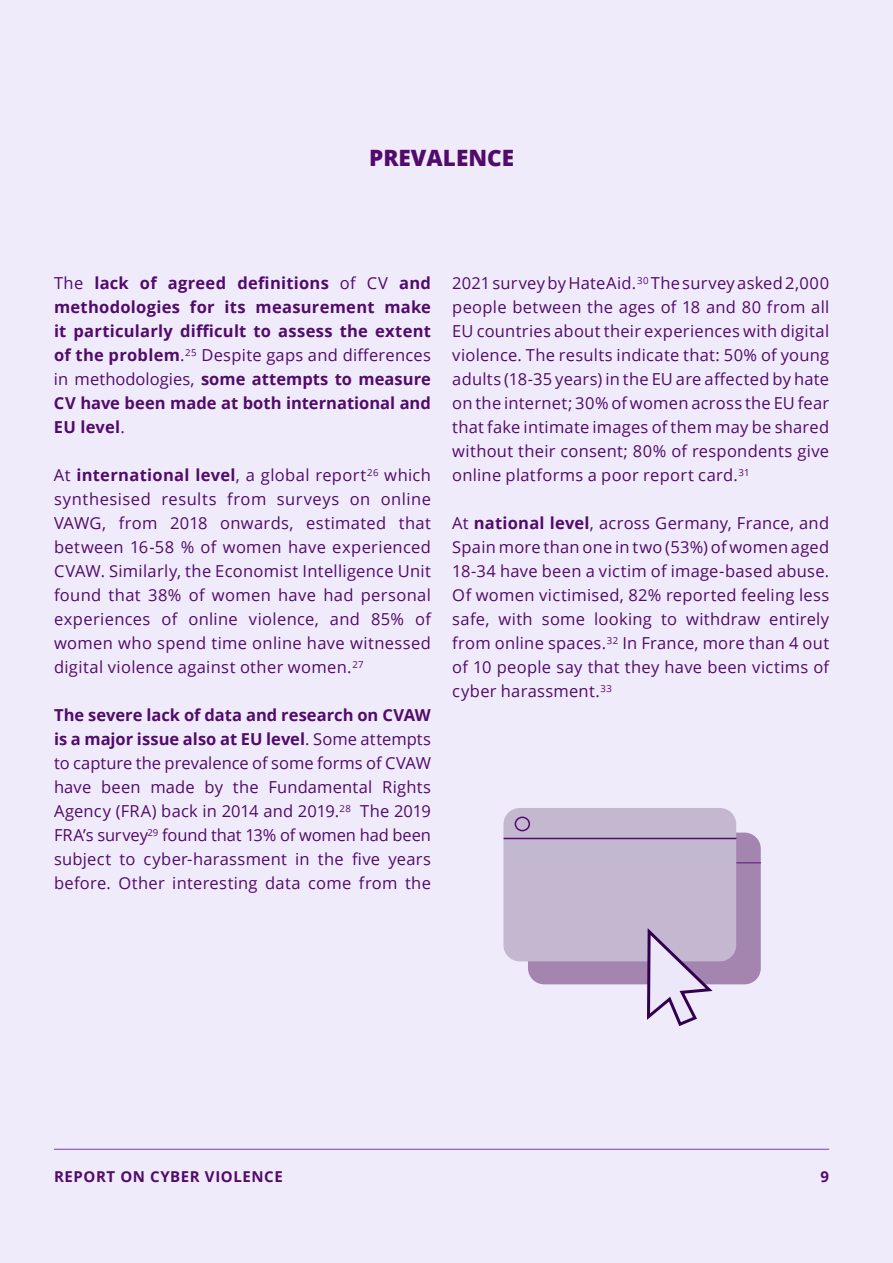
<style>
.page{position:relative;width:893px;height:1263px;background:#efebfb}
.page>*{position:absolute;margin:0;border:0;box-sizing:border-box;transform-origin:0 0}
.t1{font:800 22.5px "Open Sans";color:#520a6b}
.t2{font:16.5px/24px "Open Sans";letter-spacing:.02em;color:#520a6b;text-align:justify}
.t3{font:700 16.5px/24px "Open Sans";color:#520a6b;text-align:justify}
.t4{font:700 15px "Open Sans";letter-spacing:.04em;color:#520a6b}
.s1{font-weight:400}
.s2{font-weight:700}
</style>
<div class="page">
<hr style="left:54px;top:1149px;width:775px;height:1px;background:#7a3eba">
<div style="left:528px;top:832px;width:233px;height:152px;background:#a385b0;border-radius:16px"></div>
<div style="left:503px;top:808px;width:233px;height:153px;background:#c4b8d1;border-radius:16px"></div>
<svg style="left:503px;top:816px;width:258px;height:48px"></svg>
<svg style="left:645px;top:928px;width:71px;height:98px"></svg>
<h1 class="t1" style="left:369px;top:141px;width:146px">PREVALENCE</h1>
<p class="t3" style="left:54px;top:271px;width:378px"><span class="s1">The</span> lack of agreed definitions <span class="s1">of CV</span> and methodologies for its measurement make it particularly difficult to assess the extent of the problem<span class="s1">.</span><sup>25</sup> <span class="s1">Despite gaps and differences in methodologies,</span> some attempts to measure CV have been made at both international and EU level<span class="s1">.</span></p>
<p class="t2" style="left:54px;top:463px;width:378px">At <span class="s2">international level</span>, a global report<sup>26</sup> which synthesised results from surveys on online VAWG, from 2018 onwards, estimated that between 16-58 % of women have experienced CVAW. Similarly, the Economist Intelligence Unit found that 38% of women have had personal experiences of online violence, and 85% of women who spend time online have witnessed digital violence against other women.<sup>27</sup></p>
<p class="t2" style="left:54px;top:703px;width:378px"><span class="s2">The severe lack of data and research on CVAW is a major issue also at EU level</span>. Some attempts to capture the prevalence of some forms of CVAW have been made by the Fundamental Rights Agency (FRA) back in 2014 and 2019.<sup>28</sup> The 2019<br>FRA’s survey<sup>29</sup> found that 13% of women had been subject to cyber-harassment in the five years before. Other interesting data come from the</p>
<p class="t2" style="left:452px;top:271px;width:378px">2021 survey by HateAid.<sup>30</sup> The survey asked 2,000 people between the ages of 18 and 80 from all EU countries about their experiences with digital violence. The results indicate that: 50% of young adults (18-35 years) in the EU are affected by hate on the internet; 30% of women across the EU fear that fake intimate images of them may be shared without their consent; 80% of respondents give online platforms a poor report card.<sup>31</sup></p>
<p class="t2" style="left:452px;top:511px;width:378px">At <span class="s2">national level</span>, across Germany, France, and Spain more than one in two (53%) of women aged 18-34 have been a victim of image-based abuse.<br>Of women victimised, 82% reported feeling less safe, with some looking to withdraw entirely from online spaces.<sup>32</sup> In France, more than 4 out of 10 people say that they have been victims of cyber harassment.<sup>33</sup></p>
<p class="t4" style="left:54px;top:1166px;width:230px">REPORT ON CYBER VIOLENCE</p>
<p class="t4" style="left:821px;top:1166px;width:10px">9</p>
</div>
